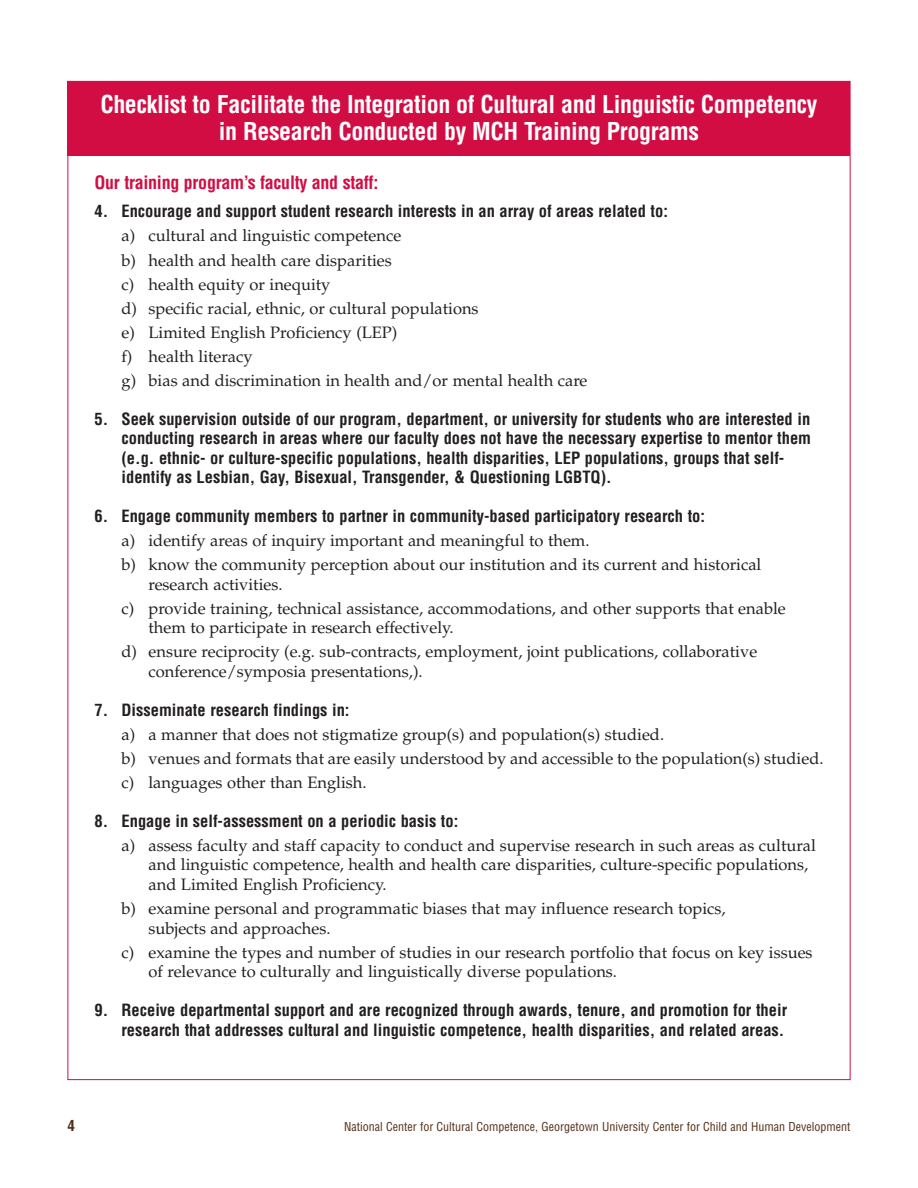
<style>
.page{position:relative;width:918px;height:1188px;background:#fff}
.page>*{position:absolute;margin:0;border:0;box-sizing:border-box;transform-origin:0 0}
.t1{font:700 condensed 24px/27px "Helvetica";letter-spacing:-.015em;color:#fff;text-align:center}
.t2{font:700 condensed 18px "Helvetica";letter-spacing:-.015em;color:#d20d44}
.t3{font:16.5px/24px "Palatino";color:#231f20}
.t4{font:700 condensed 16.5px/19.5px "Helvetica";color:#231f20}
.t5{font:700 condensed 15px "Helvetica";color:#532f18}
.t6{font:condensed 12px "Helvetica";color:#532f18}
</style>
<div class="page">
<div style="left:68px;top:81px;width:782px;height:74px;background:#d20d44"></div>
<h1 class="t1" style="left:100px;top:92px;width:719px">Checklist to Facilitate the Integration of Cultural and Linguistic Competency in Research Conducted by MCH Training Programs</h1>
<p class="t2" style="left:94px;top:176px;width:285px">Our training program’s faculty and staff:</p>
<p class="t4" style="left:94px;top:203px;width:575px">4. Encourage and support student research interests in an array of areas related to:</p>
<p class="t3" style="left:122px;top:226px;width:468px">a) cultural and linguistic competence<br>b) health and health care disparities<br>c) health equity or inequity<br>d) specific racial, ethnic, or cultural populations<br>e) Limited English Proficiency (LEP)<br>f) health literacy<br>g) bias and discrimination in health and/or mental health care</p>
<p class="t4" style="left:122px;top:410px;width:691px;text-indent:-27px">5. Seek supervision outside of our program, department, or university for students who are interested in conducting research in areas where our faculty does not have the necessary expertise to mentor them (e.g. ethnic- or culture-specific populations, health disparities, LEP populations, groups that self&shy;identify as Lesbian, Gay, Bisexual, Transgender, &amp; Questioning LGBTQ).</p>
<p class="t4" style="left:94px;top:508px;width:612px">6. Engage community members to partner in community-based participatory research to:</p>
<p class="t3" style="left:122px;top:531px;width:641px">a) identify areas of inquiry important and meaningful to them.<br>b) know the community perception about our institution and its current and historical</p>
<p class="t3" style="left:122px;top:574px;width:666px;text-indent:27px">research activities.<br>c) provide training, technical assistance, accommodations, and other supports that enable</p>
<p class="t3" style="left:122px;top:618px;width:637px;text-indent:27px">them to participate in research effectively.<br>d) ensure reciprocity (e.g. sub-contracts, employment, joint publications, collaborative</p>
<p class="t3" style="left:149px;top:661px;width:276px">conference/symposia presentations,).</p>
<p class="t4" style="left:95px;top:701px;width:257px">7. Disseminate research findings in:</p>
<p class="t3" style="left:122px;top:724px;width:704px">a) a manner that does not stigmatize group(s) and population(s) studied.<br>b) venues and formats that are easily understood by and accessible to the population(s) studied. c) languages other than English.</p>
<p class="t4" style="left:95px;top:813px;width:365px">8. Engage in self-assessment on a periodic basis to:</p>
<p class="t3" style="left:149px;top:838px;width:669px;line-height:19.5px;text-indent:-27px">a) assess faculty and staff capacity to conduct and supervise research in such areas as cultural and linguistic competence, health and health care disparities, culture-specific populations, and Limited English Proficiency.</p>
<p class="t3" style="left:149px;top:901px;width:579px;line-height:19.5px;text-indent:-27px">b) examine personal and programmatic biases that may influence research topics, subjects and approaches.</p>
<p class="t3" style="left:149px;top:944px;width:666px;line-height:19.5px;text-indent:-27px">c) examine the types and number of studies in our research portfolio that focus on key issues of relevance to culturally and linguistically diverse populations.</p>
<p class="t4" style="left:95px;top:1002px;width:694px;text-align:right">9. Receive departmental support and are recognized through awards, tenure, and promotion for their research that addresses cultural and linguistic competence, health disparities, and related areas.</p>
<p class="t5" style="left:68px;top:1120px;width:9px">4</p>
<p class="t6" style="left:344px;top:1122px;width:508px">National Center for Cultural Competence, Georgetown University Center for Child and Human Development</p>
</div>
